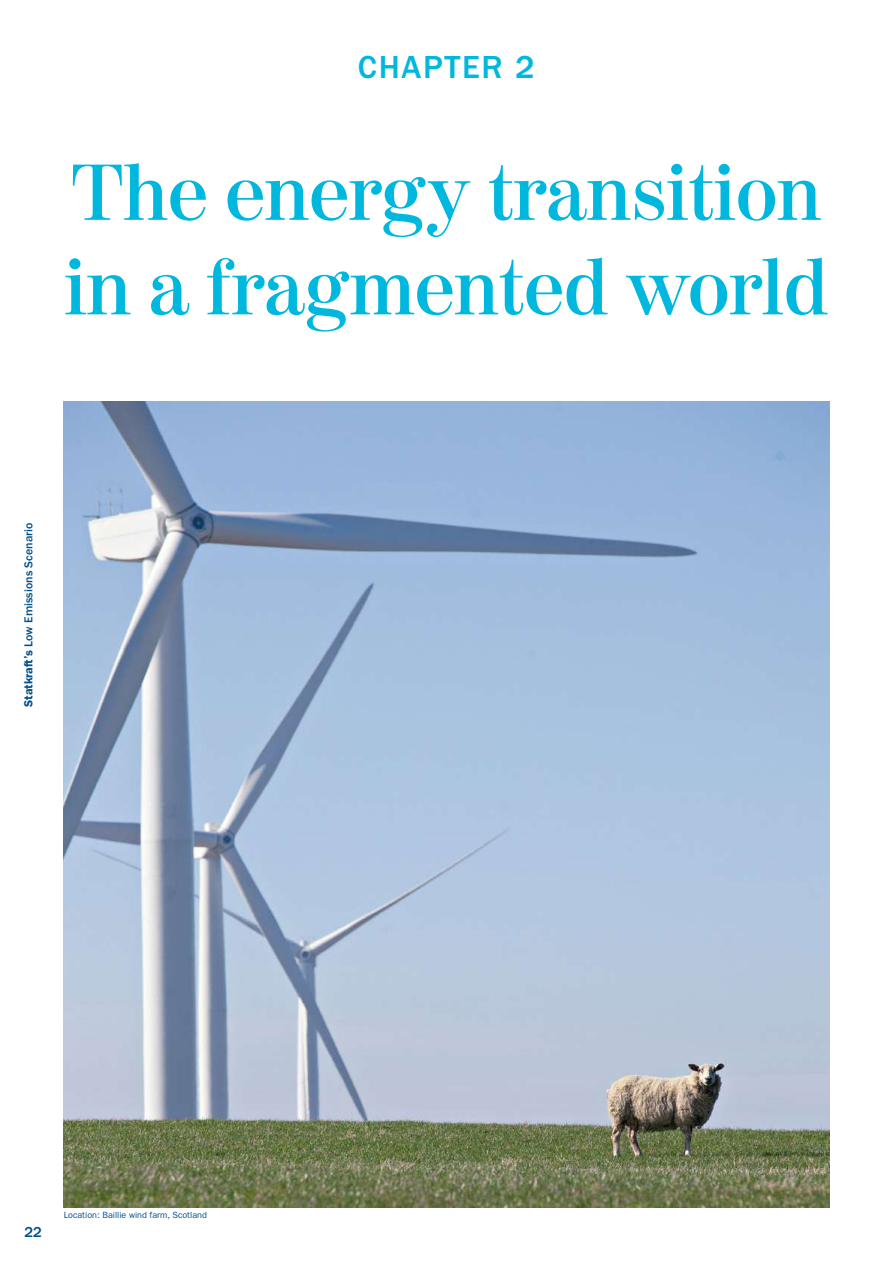
<style>
.page{position:relative;width:893px;height:1263px;background:#fff}
.page>*{position:absolute;margin:0;border:0;box-sizing:border-box;transform-origin:0 0}
.t1{font:600 78.75px/94.5px "Moderno FB";color:#00b8de}
.t2{font:500 33px "ITC Franklin Gothic Std";letter-spacing:.05em;color:#00b8de}
.t3{font:500 15px "ITC Franklin Gothic Std";color:#00508c}
.t4{font:500 12px "ITC Franklin Gothic Std";color:#00508c}
.t5{font:9px "ITC Franklin Gothic Std";color:#00508c}
.s1{font-weight:600}
</style>
<div class="page">
<img style="left:64px;top:402px;width:765px;height:806px">
<p class="t2" style="left:358px;top:49px;width:178px">CHAPTER 2</p>
<p class="t1" style="left:65px;top:149px;width:765px">The energy transition in a fragmented world</p>
<p class="t4" style="left:22px;top:707px;width:186px;rotate:-90deg"><span class="s1">Statkraft’s</span> Low Emissions Scenario</p>
<p class="t3" style="left:24px;top:1224px;width:19px">22</p>
<p class="t5" style="left:64px;top:1210px;width:145px">Location: Baillie wind farm, Scotland</p>
</div>
